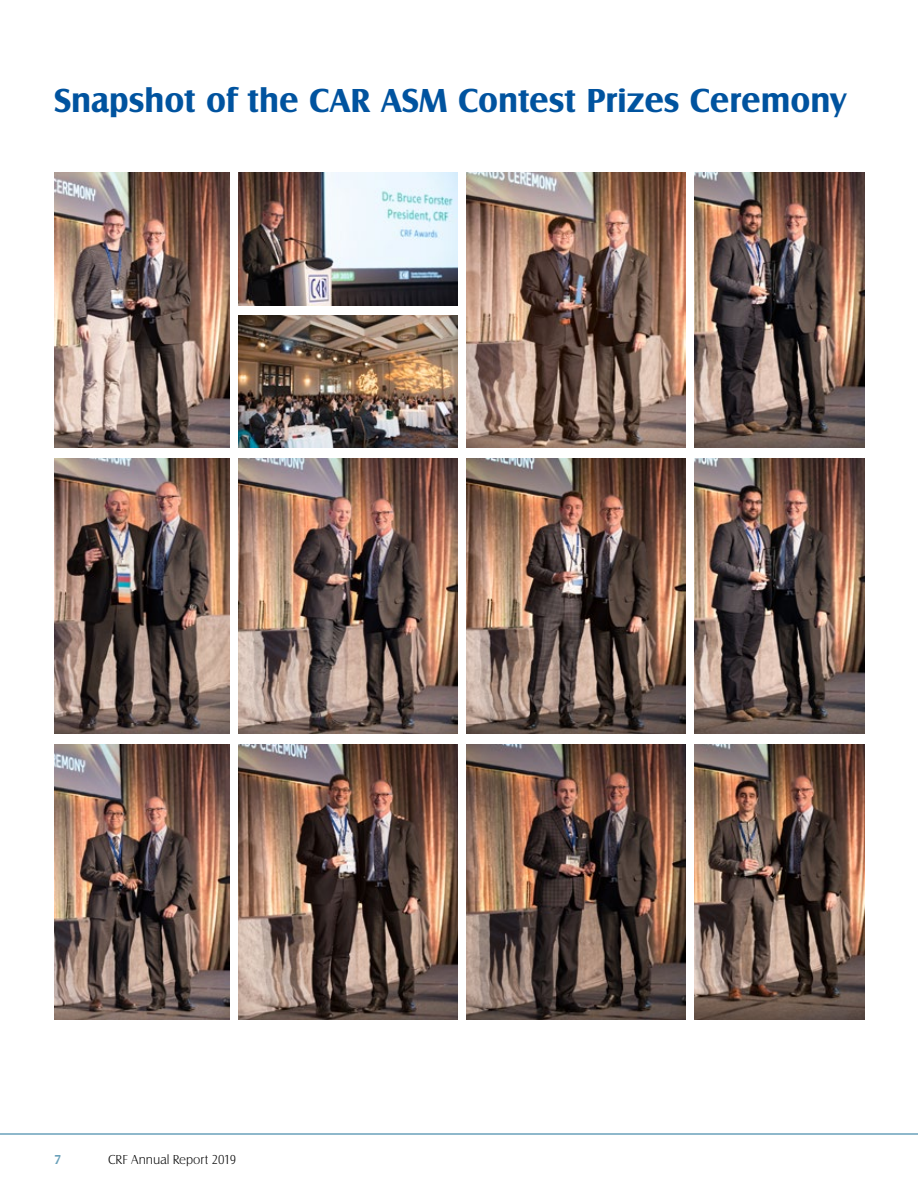
<style>
.page{position:relative;width:918px;height:1188px;background:#fff}
.page>*{position:absolute;margin:0;border:0;box-sizing:border-box;transform-origin:0 0}
.t1{font:700 34.5px "Castle T";color:#00539f}
.t2{font:13.5px "Castle T Ligh";color:#000}
.t3{font:700 13.5px "Castle T";color:#6aa1ba}
</style>
<div class="page">
<hr style="left:0;top:1133px;width:918px;height:2px;background:#6aa1ba">
<img style="left:54px;top:173px;width:175px;height:275px">
<img style="left:54px;top:459px;width:175px;height:275px">
<img style="left:54px;top:745px;width:175px;height:275px">
<img style="left:239px;top:459px;width:218px;height:275px">
<img style="left:239px;top:745px;width:218px;height:275px">
<img style="left:467px;top:173px;width:218px;height:275px">
<img style="left:467px;top:459px;width:218px;height:275px">
<img style="left:467px;top:745px;width:218px;height:275px">
<img style="left:695px;top:745px;width:169px;height:275px">
<img style="left:695px;top:459px;width:169px;height:275px">
<img style="left:695px;top:173px;width:169px;height:275px">
<img style="left:239px;top:173px;width:218px;height:132px">
<img style="left:239px;top:315px;width:218px;height:133px">
<p class="t1" style="left:54px;top:81px;width:794px">Snapshot of the CAR ASM Contest Prizes Ceremony</p>
<p class="t3" style="left:54px;top:1152px;width:9px">7</p>
<p class="t2" style="left:108px;top:1153px;width:129px">CRF Annual Report 2019</p>
</div>
